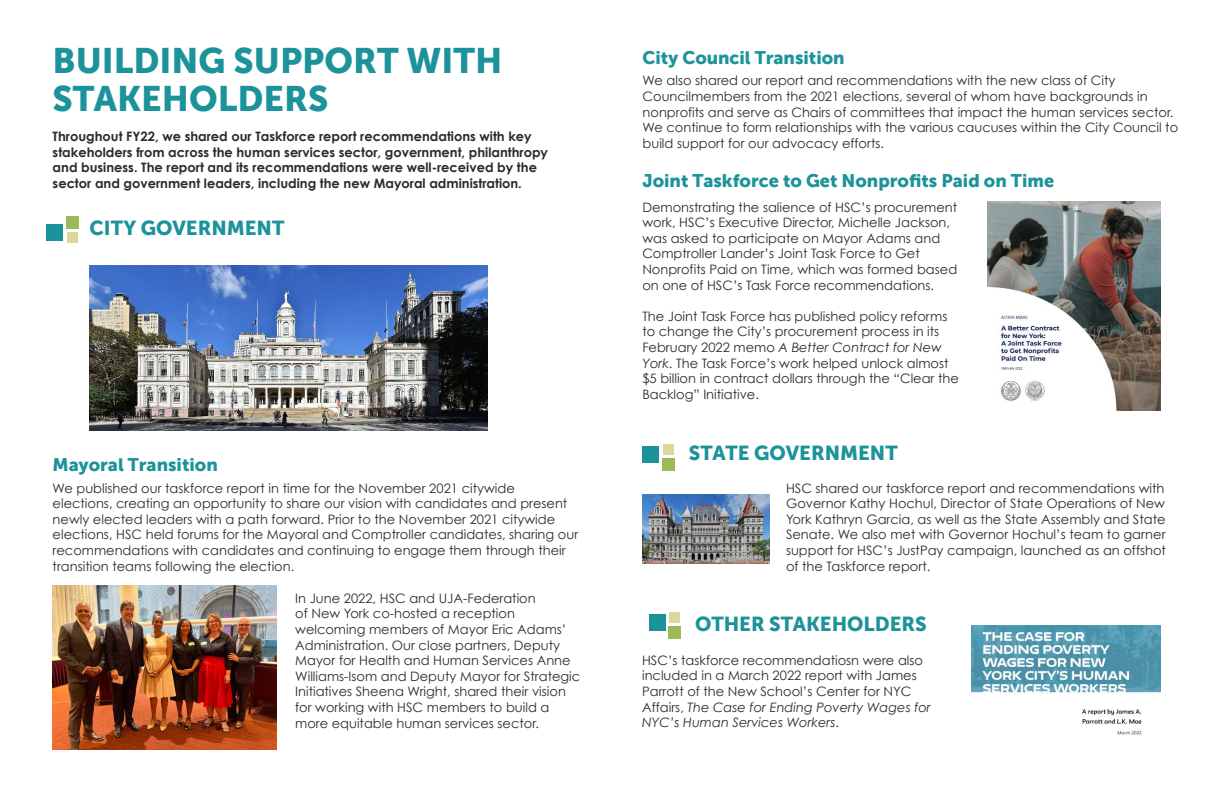
<style>
.page{position:relative;width:1224px;height:792px;background:#fff}
.page>*{position:absolute;margin:0;border:0;box-sizing:border-box;transform-origin:0 0}
.t1{font:35px/38px "Museo Sans 900";color:#1c939a}
.t2{font:20px "Museo Sans 900";color:#1c939a}
.t3{font:18px "Museo Sans 900";color:#1c939a}
.t4{font:13px/15.6px "Century Gothic";color:#2a2b2d}
.t5{font:700 13px/15.6px "Century Gothic";color:#2a2b2d}
.s1{font-style:italic}
</style>
<div class="page">
<div style="left:47px;top:224px;width:16px;height:17px;background:#1c939a"></div>
<div style="left:66px;top:216px;width:13px;height:13px;background:#9abb58"></div>
<div style="left:68px;top:232px;width:10px;height:11px;background:#ddd79c"></div>
<img style="left:53px;top:586px;width:223px;height:164px">
<img style="left:89px;top:265px;width:399px;height:166px">
<img style="left:988px;top:202px;width:172px;height:209px">
<div style="left:642px;top:446px;width:17px;height:17px;background:#1c939a"></div>
<div style="left:662px;top:458px;width:13px;height:13px;background:#9abb58"></div>
<div style="left:663px;top:444px;width:11px;height:11px;background:#ddd79c"></div>
<img style="left:642px;top:495px;width:128px;height:69px">
<div style="left:649px;top:614px;width:16px;height:17px;background:#1c939a"></div>
<div style="left:668px;top:626px;width:13px;height:13px;background:#9abb58"></div>
<div style="left:670px;top:612px;width:10px;height:10px;background:#ddd79c"></div>
<img style="left:972px;top:625px;width:189px;height:110px">
<h1 class="t1" style="left:53px;top:44px;width:451px">BUILDING SUPPORT WITH<br>STAKEHOLDERS</h1>
<p class="t5" style="left:53px;top:130px;width:497px">Throughout FY22, we shared our Taskforce report recommendations with key stakeholders from across the human services sector, government, philanthropy and business. The report and its recommendations were well-received by the sector and government leaders, including the new Mayoral administration.</p>
<h2 class="t2" style="left:89px;top:220px;width:196px">CITY GOVERNMENT</h2>
<h3 class="t3" style="left:53px;top:458px;width:167px">Mayoral Transition</h3>
<p class="t4" style="left:53px;top:481px;width:527px">We published our taskforce report in time for the November 2021 citywide<br>elections, creating an opportunity to share our vision with candidates and present newly elected leaders with a path forward. Prior to the November 2021 citywide elections, HSC held forums for the Mayoral and Comptroller candidates, sharing our recommendations with candidates and continuing to engage them through their transition teams following the election.</p>
<p class="t4" style="left:295px;top:591px;width:287px">In June 2022, HSC and UJA-Federation<br>of New York co-hosted a reception welcoming members of Mayor Eric Adams’ Administration. Our close partners, Deputy Mayor for Health and Human Services Anne Williams-Isom and Deputy Mayor for Strategic Initiatives Sheena Wright, shared their vision for working with HSC members to build a more equitable human services sector.</p>
<h3 class="t3" style="left:643px;top:50px;width:204px">City Council Transition</h3>
<p class="t4" style="left:643px;top:74px;width:537px">We also shared our report and recommendations with the new class of City Councilmembers from the 2021 elections, several of whom have backgrounds in nonprofits and serve as Chairs of committees that impact the human services sector.<br>We continue to form relationships with the various caucuses within the City Council to build support for our advocacy efforts.</p>
<h3 class="t3" style="left:642px;top:170px;width:413px">Joint Taskforce to Get Nonprofits Paid on Time</h3>
<p class="t4" style="left:642px;top:200px;width:316px">Demonstrating the salience of HSC’s procurement work, HSC’s Executive Director, Michelle Jackson, was asked to participate on Mayor Adams and Comptroller Lander’s Joint Task Force to Get Nonprofits Paid on Time, which was formed based on one of HSC’s Task Force recommendations.</p>
<p class="t4" style="left:642px;top:309px;width:318px">The Joint Task Force has published policy reforms to change the City’s procurement process in its February 2022 memo <span class="s1">A Better Contract for New York</span>. The Task Force’s work helped unlock almost $5 billion in contract dollars through the “Clear the Backlog” Initiative.</p>
<h2 class="t2" style="left:689px;top:445px;width:210px">STATE GOVERNMENT</h2>
<p class="t4" style="left:786px;top:481px;width:381px">HSC shared our taskforce report and recommendations with Governor Kathy Hochul, Director of State Operations of New York Kathryn Garcia, as well as the State Assembly and State Senate. We also met with Governor Hochul’s team to garner support for HSC’s JustPay campaign, launched as an offshot of the Taskforce report.</p>
<h2 class="t2" style="left:695px;top:616px;width:233px">OTHER STAKEHOLDERS</h2>
<p class="t4" style="left:642px;top:653px;width:290px">HSC’s taskforce recommendatiosn were also included in a March 2022 report with James Parrott of the New School’s Center for NYC Affairs, <span class="s1">The Case for Ending Poverty Wages for NYC’s Human Services Workers</span>.</p>
</div>
